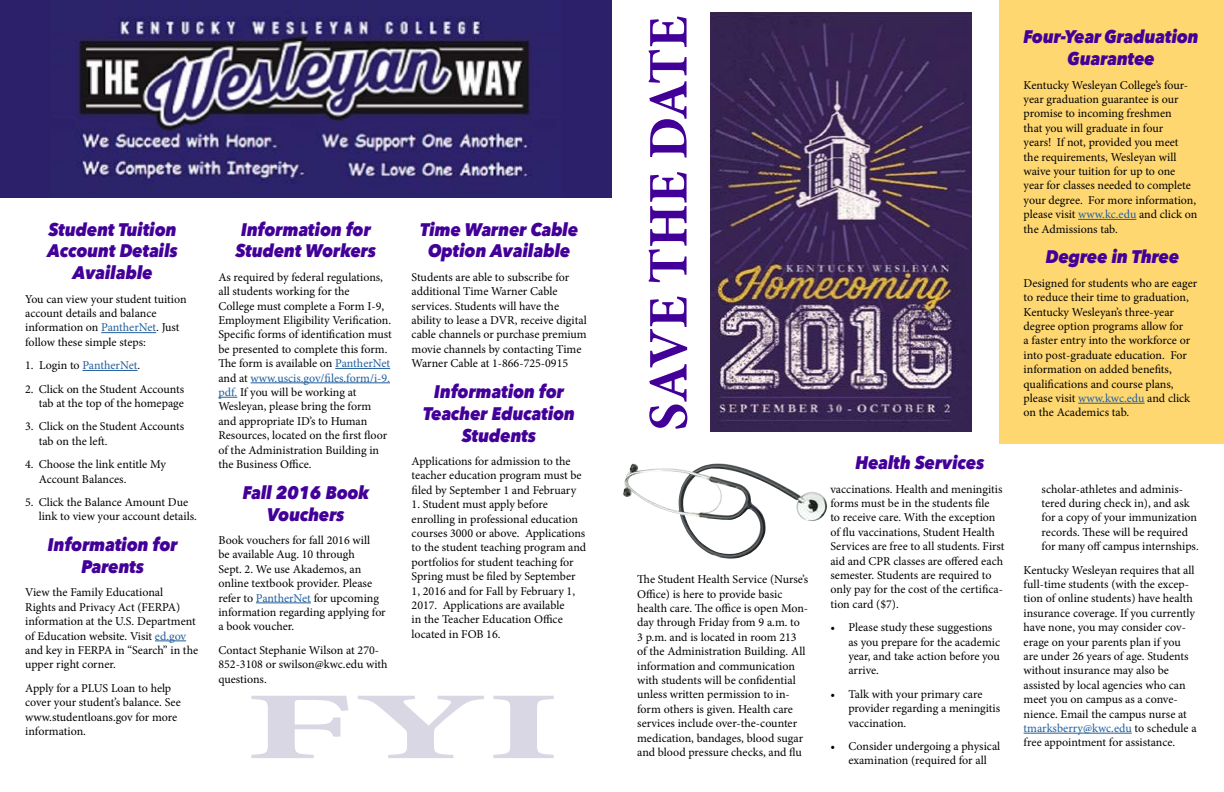
<style>
.page{position:relative;width:1224px;height:792px;background:#fff}
.page>*{position:absolute;margin:0;border:0;box-sizing:border-box;transform-origin:0 0}
.t1{font:700 96px "Minion Pro";color:#dad7e4;scale:2.09 1}
.t2{font:700 56px "Minion Pro";color:#430098}
.t3{font:italic 800 18.2px/21.8px "Avenir Next";color:#430098;text-align:center;scale:.9 1}
.t4{font:12px/14.4px "Minion Pro";color:#000}
.s1{color:#215e9e}
</style>
<div class="page">
<div style="left:999px;top:0;width:225px;height:444px;background:#fed771"></div>
<hr style="left:101px;top:332px;width:55px;height:1px;background:#215e9e">
<hr style="left:82px;top:370px;width:55px;height:1px;background:#215e9e">
<hr style="left:155px;top:641px;width:31px;height:1px;background:#215e9e">
<hr style="left:335px;top:368px;width:55px;height:1px;background:#215e9e">
<hr style="left:251px;top:383px;width:139px;height:1px;background:#215e9e">
<svg style="left:218px;top:397px;width:19px;height:1px"></svg>
<hr style="left:256px;top:603px;width:55px;height:1px;background:#215e9e">
<div style="left:0;top:0;width:612px;height:197px;background:#2b2069"></div>
<img style="left:78px;top:16px;width:453px;height:169px">
<hr style="left:1024px;top:733px;width:108px;height:1px;background:#215e9e">
<img style="left:623px;top:463px;width:204px;height:96px">
<img style="left:711px;top:13px;width:261px;height:419px">
<hr style="left:1078px;top:219px;width:58px;height:1px;background:#215e9e">
<hr style="left:1078px;top:403px;width:67px;height:1px;background:#215e9e">
<h3 class="t3" style="left:48px;top:218px;width:147px">Student Tuition<br>Account Details<br>Available</h3>
<p class="t4" style="left:25px;top:292px;width:163px">You can view your student tuition account details and balance information on <span class="s1">PantherNet</span>. Just follow these simple steps:</p>
<p class="t4" style="left:25px;top:358px;width:116px">1. Login to <span class="s1">PantherNet</span>.</p>
<p class="t4" style="left:25px;top:382px;width:161px;text-align:right">2. Click on the Student Accounts tab at the top of the homepage</p>
<p class="t4" style="left:39px;top:419px;width:147px;text-indent:-14px">3. Click on the Student Accounts tab on the left.</p>
<p class="t4" style="left:39px;top:457px;width:129px;text-indent:-14px">4. Choose the link entitle My<br>Account Balances.</p>
<p class="t4" style="left:39px;top:495px;width:160px;text-indent:-14px">5. Click the Balance Amount Due link to view your account details.</p>
<h3 class="t3" style="left:48px;top:534px;width:146px">Information for<br>Parents</h3>
<p class="t4" style="left:25px;top:586px;width:174px">View the Family Educational<br>Rights and Privacy Act (FERPA) information at the U.S. Department of Education website. Visit <span class="s1">ed.gov </span>and key in FERPA in “Search” in the upper right corner.</p>
<p class="t4" style="left:25px;top:681px;width:157px">Apply for a PLUS Loan to help cover your student’s balance. See www.studentloans.gov for more information.</p>
<h3 class="t3" style="left:236px;top:218px;width:158px;text-align:left">Information for<br>Student Workers</h3>
<p class="t4" style="left:218px;top:270px;width:175px">As required by federal regulations, all students working for the<br>College must complete a Form I-9, Employment Eligibility Verification.<br>Specific forms of identification must be presented to complete this form.<br>The form is available on <span class="s1">PantherNet </span>and at <span class="s1">www.uscis.gov/files.form/i-9. pdf.</span> If you will be working at Wesleyan, please bring the form and appropriate ID’s to Human Resources, located on the first floor of the Administration Building in the Business Office.</p>
<h3 class="t3" style="left:243px;top:481px;width:142px">Fall 2016 Book<br>Vouchers</h3>
<p class="t4" style="left:218px;top:533px;width:169px">Book vouchers for fall 2016 will<br>be available Aug. 10 through<br>Sept. 2. We use Akademos, an online textbook provider. Please refer to <span class="s1">PantherNet</span> for upcoming information regarding applying for a book voucher.</p>
<p class="t4" style="left:218px;top:643px;width:171px">Contact Stephanie Wilson at 270-<br>852-3108 or swilson@kwc.edu with questions.</p>
<h3 class="t3" style="left:420px;top:218px;width:177px">Time Warner Cable<br>Option Available</h3>
<p class="t4" style="left:412px;top:270px;width:177px">Students are able to subscribe for additional Time Warner Cable services. Students will have the ability to lease a DVR, receive digital cable channels or purchase premium movie channels by contacting Time Warner Cable at 1-866-725-0915</p>
<h3 class="t3" style="left:423px;top:381px;width:170px">Information for<br>Teacher Education<br>Students</h3>
<p class="t4" style="left:412px;top:454px;width:172px">Applications for admission to the teacher education program must be filed by September 1 and February</p>
<p class="t4" style="left:412px;top:497px;width:176px">1. Student must apply before enrolling in professional education courses 3000 or above. Applications to the student teaching program and portfolios for student teaching for<br>Spring must be filed by September<br>1, 2016 and for Fall by February 1,<br>2017. Applications are available<br>in the Teacher Education Office located in FOB 16.</p>
<h1 class="t1" style="left:243px;top:660px;width:154px">FYI</h1>
<h2 class="t2" style="left:629px;top:431px;width:417px;rotate:-90deg">SAVE THE DATE</h2>
<p class="t4" style="left:637px;top:572px;width:173px">The Student Health Service (Nurse’s Office) is here to provide basic health care. The office is open Mon&shy;day through Friday from 9 a.m. to 3 p.m. and is located in room 213 of the Administration Building. All information and communication with students will be confidential unless written permission to in&shy;form others is given. Health care services include over-the-counter medication, bandages, blood sugar and blood pressure checks, and flu</p>
<h3 class="t3" style="left:855px;top:451px;width:145px">Health Services</h3>
<p class="t4" style="left:830px;top:482px;width:176px">vaccinations. Health and meningitis forms must be in the students file<br>to receive care. With the exception of flu vaccinations, Student Health Services are free to all students. First aid and CPR classes are offered each semester. Students are required to only pay for the cost of the certifica&shy;tion card ($7).</p>
<p class="t4" style="left:848px;top:620px;width:153px;text-indent:-18px">• Please study these suggestions as you prepare for the academic year, and take action before you arrive.</p>
<p class="t4" style="left:848px;top:687px;width:153px;text-indent:-18px">• Talk with your primary care provider regarding a meningitis vaccination.</p>
<p class="t4" style="left:830px;top:739px;width:171px;text-align:center">• Consider undergoing a physical examination (required for all</p>
<h3 class="t3" style="left:1024px;top:26px;width:196px">Four-Year Graduation<br>Guarantee</h3>
<p class="t4" style="left:1024px;top:78px;width:175px">Kentucky Wesleyan College’s four&shy;year graduation guarantee is our promise to incoming freshmen<br>that you will graduate in four<br>years! If not, provided you meet<br>the requirements, Wesleyan will waive your tuition for up to one year for classes needed to complete your degree. For more information, please visit <span class="s1">www.kc.edu</span> and click on the Admissions tab.</p>
<h3 class="t3" style="left:1046px;top:246px;width:150px">Degree in Three</h3>
<p class="t4" style="left:1024px;top:276px;width:175px">Designed for students who are eager to reduce their time to graduation, Kentucky Wesleyan’s three-year degree option programs allow for<br>a faster entry into the workforce or into post-graduate education. For information on added benefits, qualifications and course plans, please visit <span class="s1">www.kwc.edu</span> and click on the Academics tab.</p>
<p class="t4" style="left:1042px;top:482px;width:159px">scholar-athletes and adminis&shy;tered during check in), and ask for a copy of your immunization records. These will be required for many off campus internships.</p>
<p class="t4" style="left:1024px;top:563px;width:175px">Kentucky Wesleyan requires that all full-time students (with the excep&shy;tion of online students) have health insurance coverage. If you currently have none, you may consider cov&shy;erage on your parents plan if you are under 26 years of age. Students without insurance may also be assisted by local agencies who can meet you on campus as a conve&shy;nience. Email the campus nurse at <span class="s1">tmarksberry@kwc.edu</span> to schedule a free appointment for assistance.</p>
</div>
